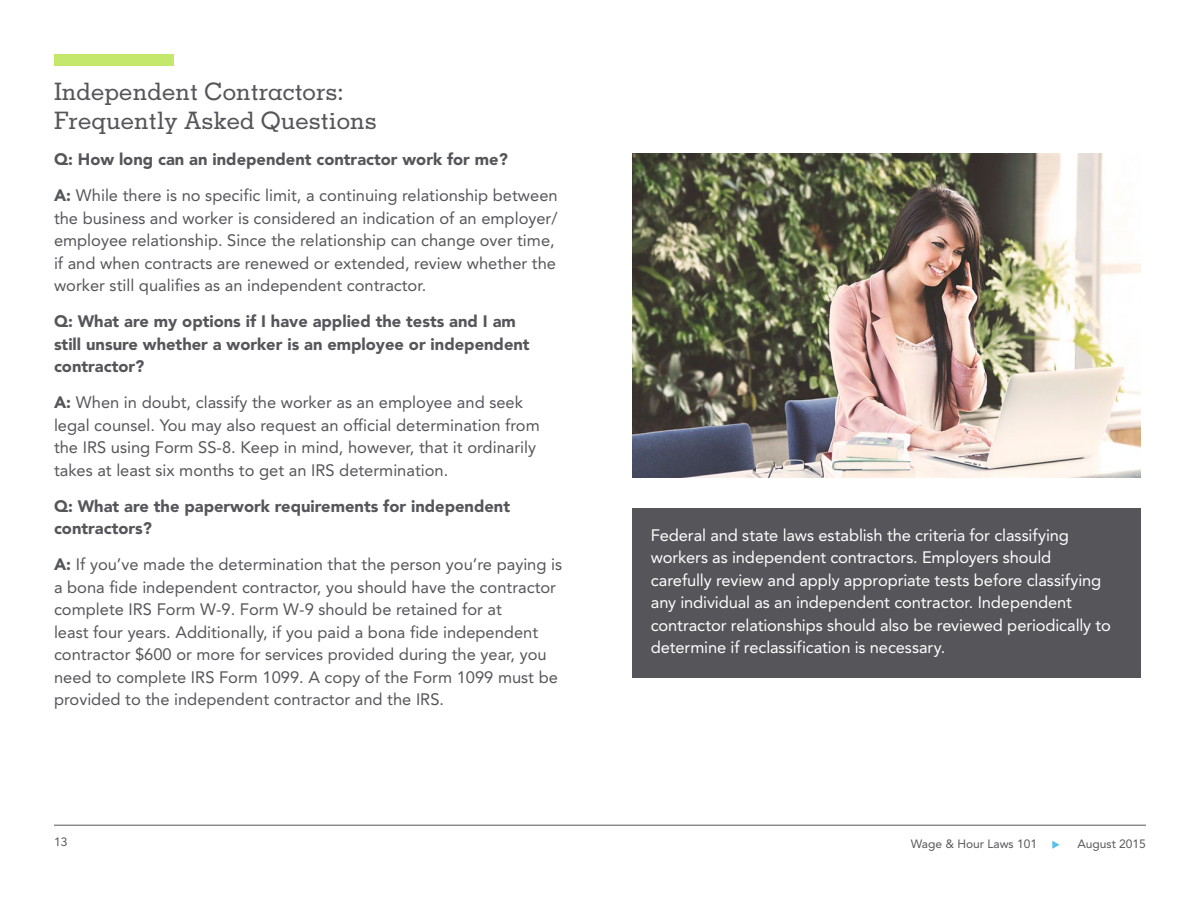
<style>
.page{position:relative;width:1200px;height:900px;background:#fff}
.page>*{position:absolute;margin:0;border:0;box-sizing:border-box;transform-origin:0 0}
.t1{font:500 24px "Memphis LT Std";color:#56565a}
.Body_text{font:16.5px/22.5px "Avenir";color:#55565a}
.t2{font:16.5px/22.5px "Avenir";letter-spacing:-.005em;color:#fff}
.Body_text-2{font:900 16.5px/22.5px "Avenir LT Std";color:#55565a}
.t3{font:12px "Avenir";color:#56565a}
.s1{font-family:"Avenir LT Std";font-weight:900}
</style>
<div class="page">
<hr style="left:54px;top:825px;width:1092px;height:1px;background:#56565a">
<div style="left:54px;top:54px;width:119px;height:11px;background:#c4e86b"></div>
<div style="left:632px;top:508px;width:509px;height:170px;background:#56565a"></div>
<img style="left:632px;top:153px;width:509px;height:325px">
<p class="t1" style="left:54px;top:77px;width:291px">Independent Contractors:</p>
<p class="t1" style="left:54px;top:106px;width:324px">Frequently Asked Questions</p>
<p class="Body_text-2" style="left:54px;top:148px;width:455px">Q: How long can an independent contractor work for me?</p>
<p class="Body_text" style="left:54px;top:185px;width:505px"><span class="s1">A:</span> While there is no specific limit, a continuing relationship between the business and worker is considered an indication of an employer/ employee relationship. Since the relationship can change over time, if and when contracts are renewed or extended, review whether the worker still qualifies as an independent contractor.</p>
<p class="Body_text-2" style="left:54px;top:310px;width:477px">Q: What are my options if I have applied the tests and I am still unsure whether a worker is an employee or independent contractor?</p>
<p class="Body_text" style="left:54px;top:392px;width:487px"><span class="s1">A:</span> When in doubt, classify the worker as an employee and seek legal counsel. You may also request an official determination from the IRS using Form SS-8. Keep in mind, however, that it ordinarily takes at least six months to get an IRS determination.</p>
<p class="Body_text-2" style="left:54px;top:495px;width:458px">Q: What are the paperwork requirements for independent contractors?</p>
<p class="Body_text" style="left:54px;top:554px;width:510px"><span class="s1">A:</span> If you’ve made the determination that the person you’re paying is a bona fide independent contractor, you should have the contractor complete IRS Form W-9. Form W-9 should be retained for at<br>least four years. Additionally, if you paid a bona fide independent contractor $600 or more for services provided during the year, you need to complete IRS Form 1099. A copy of the Form 1099 must be provided to the independent contractor and the IRS.</p>
<p class="t2" style="left:651px;top:524px;width:462px">Federal and state laws establish the criteria for classifying workers as independent contractors. Employers should carefully review and apply appropriate tests before classifying any individual as an independent contractor. Independent contractor relationships should also be reviewed periodically to determine if reclassification is necessary.</p>
<p class="t3" style="left:54px;top:835px;width:15px">13</p>
<p class="t3" style="left:911px;top:836px;width:128px">Wage &amp; Hour Laws 101</p>
<p class="t3" style="left:1078px;top:836px;width:70px">August 2015</p>
</div>
